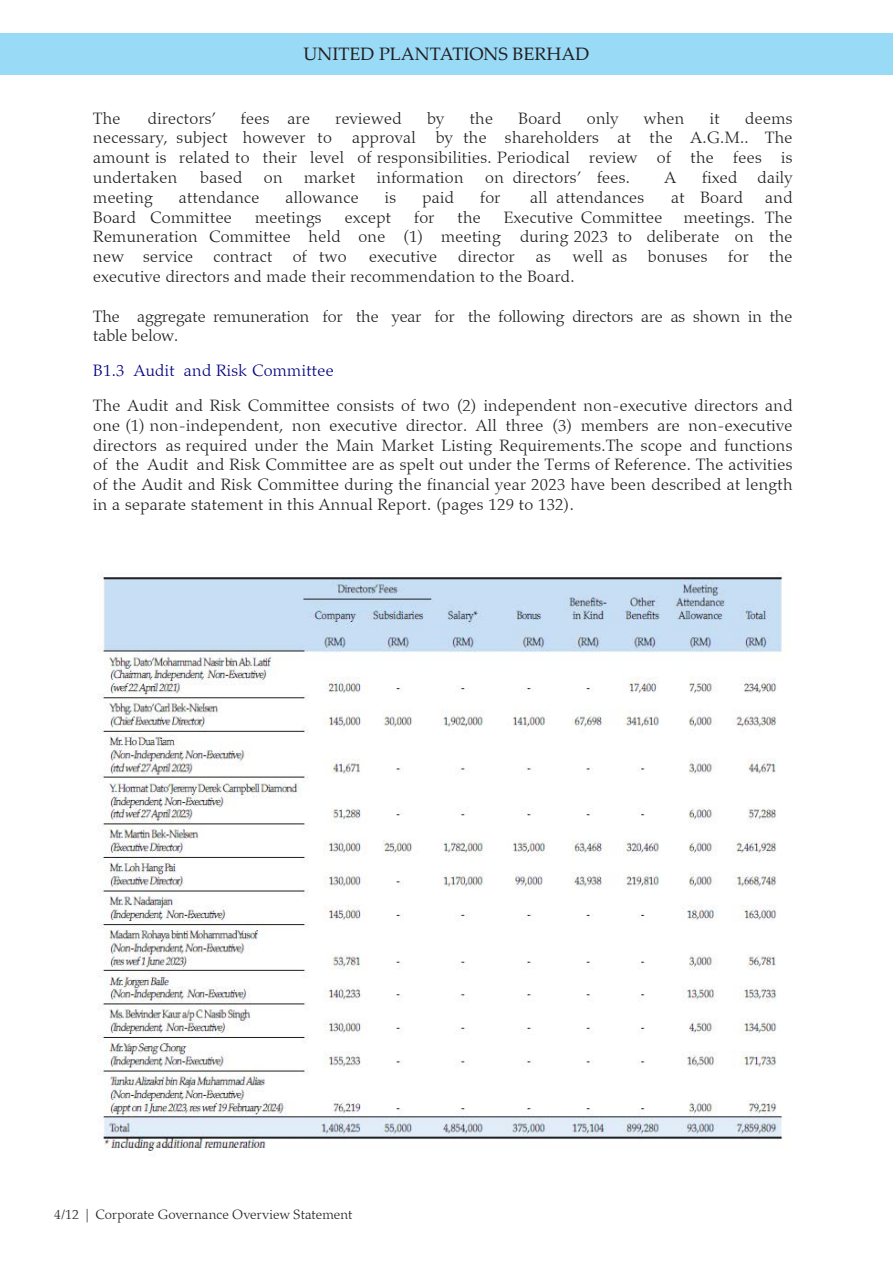
<style>
.page{position:relative;width:893px;height:1263px;background:#fff}
.page>*{position:absolute;margin:0;border:0;box-sizing:border-box;transform-origin:0 0}
.t1{font:18px "Palatino Linotype";color:#231f20}
.Roman_Num_2_Fonts_9{font:300 16.5px/19.8px "Palatino";letter-spacing:.02em;color:#231f20;text-align:justify}
.Roman_Num_2_Fonts_9-2{font:300 16.5px/19.8px "Palatino";color:#231f20}
.t2{font:300 13.5px "Palatino";letter-spacing:.005em;color:#231f20}
.s1{color:#000080}
</style>
<div class="page">
<div style="left:0;top:34px;width:893px;height:41px;background:#99dbf7"></div>
<img style="left:97px;top:575px;width:685px;height:581px">
<p class="t1" style="left:303px;top:41px;width:287px">UNITED PLANTATIONS BERHAD</p>
<p class="Roman_Num_2_Fonts_9" style="left:93px;top:108px;width:29px">The</p>
<p class="Roman_Num_2_Fonts_9" style="left:148px;top:108px;width:70px">directors’</p>
<p class="Roman_Num_2_Fonts_9" style="left:241px;top:108px;width:71px">fees are</p>
<p class="Roman_Num_2_Fonts_9" style="left:335px;top:108px;width:68px">reviewed</p>
<p class="Roman_Num_2_Fonts_9" style="left:427px;top:108px;width:19px">by</p>
<p class="Roman_Num_2_Fonts_9" style="left:470px;top:108px;width:25px">the</p>
<p class="Roman_Num_2_Fonts_9" style="left:519px;top:108px;width:44px">Board</p>
<p class="Roman_Num_2_Fonts_9" style="left:587px;top:108px;width:33px">only</p>
<p class="Roman_Num_2_Fonts_9" style="left:644px;top:108px;width:42px">when</p>
<p class="Roman_Num_2_Fonts_9" style="left:710px;top:108px;width:11px">it</p>
<p class="Roman_Num_2_Fonts_9" style="left:93px;top:108px;width:701px;text-indent:652px">deems necessary, subject however to approval by the shareholders at the A.G.M.. The amount is related to their level of responsibilities. Periodical review of the fees is undertaken</p>
<p class="Roman_Num_2_Fonts_9" style="left:200px;top:168px;width:44px">based</p>
<p class="Roman_Num_2_Fonts_9" style="left:264px;top:168px;width:20px">on</p>
<p class="Roman_Num_2_Fonts_9" style="left:304px;top:168px;width:53px">market</p>
<p class="Roman_Num_2_Fonts_9" style="left:377px;top:168px;width:88px">information</p>
<p class="Roman_Num_2_Fonts_9" style="left:485px;top:168px;width:146px">on directors’ fees.</p>
<p class="Roman_Num_2_Fonts_9" style="left:664px;top:168px;width:13px">A</p>
<p class="Roman_Num_2_Fonts_9" style="left:702px;top:168px;width:92px">fixed daily</p>
<p class="Roman_Num_2_Fonts_9" style="left:93px;top:188px;width:61px">meeting</p>
<p class="Roman_Num_2_Fonts_9" style="left:179px;top:188px;width:82px">attendance</p>
<p class="Roman_Num_2_Fonts_9" style="left:286px;top:188px;width:75px">allowance</p>
<p class="Roman_Num_2_Fonts_9" style="left:385px;top:188px;width:13px">is</p>
<p class="Roman_Num_2_Fonts_9" style="left:422px;top:188px;width:33px">paid</p>
<p class="Roman_Num_2_Fonts_9" style="left:480px;top:188px;width:22px">for</p>
<p class="Roman_Num_2_Fonts_9" style="left:530px;top:188px;width:116px">all attendances</p>
<p class="Roman_Num_2_Fonts_9" style="left:671px;top:188px;width:73px">at Board</p>
<p class="Roman_Num_2_Fonts_9" style="left:765px;top:188px;width:29px">and</p>
<p class="Roman_Num_2_Fonts_9" style="left:93px;top:207px;width:140px">Board Committee</p>
<p class="Roman_Num_2_Fonts_9" style="left:255px;top:207px;width:68px">meetings</p>
<p class="Roman_Num_2_Fonts_9" style="left:345px;top:207px;width:48px">except</p>
<p class="Roman_Num_2_Fonts_9" style="left:414px;top:207px;width:22px">for</p>
<p class="Roman_Num_2_Fonts_9" style="left:457px;top:207px;width:25px">the</p>
<p class="Roman_Num_2_Fonts_9" style="left:504px;top:207px;width:160px">Executive Committee</p>
<p class="Roman_Num_2_Fonts_9" style="left:93px;top:207px;width:701px;text-indent:590px">meetings. The Remuneration Committee held one (1) meeting during 2023 to deliberate on the new service contract of two</p>
<p class="Roman_Num_2_Fonts_9" style="left:369px;top:247px;width:69px">executive</p>
<p class="Roman_Num_2_Fonts_9" style="left:458px;top:247px;width:58px">director</p>
<p class="Roman_Num_2_Fonts_9" style="left:536px;top:247px;width:17px">as</p>
<p class="Roman_Num_2_Fonts_9" style="left:573px;top:247px;width:56px">well as</p>
<p class="Roman_Num_2_Fonts_9" style="left:648px;top:247px;width:61px">bonuses</p>
<p class="Roman_Num_2_Fonts_9" style="left:728px;top:247px;width:22px">for</p>
<p class="Roman_Num_2_Fonts_9" style="left:769px;top:247px;width:25px">the</p>
<p class="Roman_Num_2_Fonts_9" style="left:93px;top:267px;width:483px">executive directors and made their recommendation to the Board.</p>
<p class="Roman_Num_2_Fonts_9-2" style="left:93px;top:306px;width:701px">The aggregate remuneration for the year for the following directors are as shown in the table below.</p>
<p class="Roman_Num_2_Fonts_9" style="left:93px;top:353px;width:701px;line-height:34.8px"><span class="s1">B1.3 Audit and Risk Committee<br></span>The Audit and Risk Committee consists of two (2) independent non-executive directors and</p>
<p class="Roman_Num_2_Fonts_9" style="left:93px;top:416px;width:701px">one (1) non-independent, non executive director. All three (3) members are non-executive directors as required under the Main Market Listing Requirements.The scope and functions of the Audit and Risk Committee are as spelt out under the Terms of Reference. The activities of the Audit and Risk Committee during the financial year 2023 have been described at length in a separate statement in this Annual Report. (pages 129 to 132).</p>
<p class="t2" style="left:54px;top:1206px;width:300px">4/12 | Corporate Governance Overview Statement</p>
</div>
